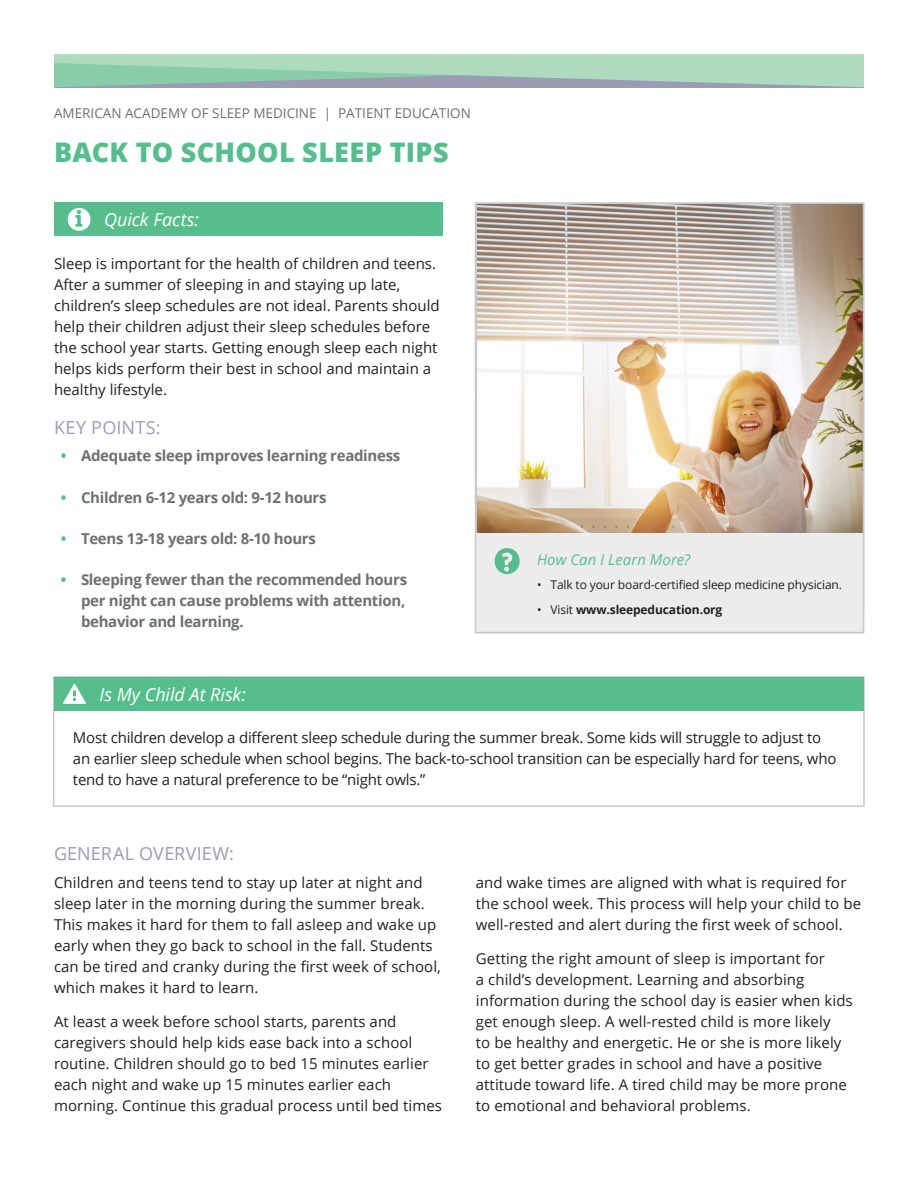
<style>
.page{position:relative;width:918px;height:1188px;background:#fff}
.page>*{position:absolute;margin:0;border:0;box-sizing:border-box;transform-origin:0 0}
.t1{font:800 27px "Open Sans";letter-spacing:.01em;color:#56be8c}
.H3_-_Section_title{font:italic 18px "Open Sans";color:#fff}
.H2_-_Span_All{font:18px "Open Sans";letter-spacing:.01em;color:#9a9cb6}
.Body_Copy{font:15px/21px "Open Sans";letter-spacing:.005em;color:#231f20}
.Body_Copy-2{font:15px/21px "Open Sans";letter-spacing:-.015em;color:#231f20}
.t2{font:700 15px/21px "Open Sans";letter-spacing:-.02em;color:#6b7172;text-align:justify}
.Learn_More_-_Header{font:italic 15px "Open Sans";letter-spacing:.005em;color:#56be8c}
.AASM_Information_-_A{font:13.5px "Open Sans";color:#6b7172}
.t3{font:12px "Open Sans";letter-spacing:-.01em;color:#231f20}
.t4{font:700 12px "Open Sans";letter-spacing:-.01em;color:#231f20}
.s1{color:#56be8c}
.s2{font-weight:400}
</style>
<div class="page">
<img style="left:479px;top:206px;width:382px;height:327px">
<div style="left:53px;top:676px;width:812px;height:131px;border:2px solid #c7c8ca"></div>
<div style="left:54px;top:677px;width:809px;height:34px;background:#56be8c"></div>
<svg style="left:63px;top:684px;width:23px;height:20px"></svg>
<div style="left:476px;top:533px;width:388px;height:100px;background:#ececee"></div>
<svg style="left:494px;top:548px;width:26px;height:27px"></svg>
<div style="left:475px;top:202px;width:389px;height:431px;border:2px solid #c7c8ca"></div>
<svg style="left:54px;top:54px;width:810px;height:33px;background:#a3cdb9"></svg>
<div style="left:54px;top:202px;width:388px;height:34px;background:#56be8c"></div>
<svg style="left:67px;top:208px;width:24px;height:23px"></svg>
<p class="AASM_Information_-_A" style="left:54px;top:104px;width:418px">AMERICAN ACADEMY OF SLEEP MEDICINE | PATIENT EDUCATION</p>
<h1 class="t1" style="left:54px;top:132px;width:396px">BACK TO SCHOOL SLEEP TIPS</h1>
<p class="H3_-_Section_title" style="left:104px;top:207px;width:97px">Quick Facts:</p>
<p class="Body_Copy" style="left:54px;top:252px;width:387px">Sleep is important for the health of children and teens.<br>After a summer of sleeping in and staying up late, children’s sleep schedules are not ideal. Parents should help their children adjust their sleep schedules before the school year starts. Getting enough sleep each night helps kids perform their best in school and maintain a healthy lifestyle.</p>
<p class="H2_-_Span_All" style="left:54px;top:415px;width:108px">KEY POINTS:</p>
<p class="t2" style="left:61px;top:445px;width:341px"><span class="s1">•</span> Adequate sleep improves learning readiness</p>
<p class="t2" style="left:61px;top:486px;width:267px"><span class="s1">•</span> Children 6-12 years old: 9-12 hours</p>
<p class="t2" style="left:61px;top:527px;width:257px"><span class="s1">•</span> Teens 13-18 years old: 8-10 hours</p>
<p class="t2" style="left:81px;top:569px;width:328px;text-indent:-20px"><span class="s1">•</span> Sleeping fewer than the recommended hours per night can cause problems with attention, behavior and learning.</p>
<p class="H3_-_Section_title" style="left:99px;top:682px;width:148px">Is My Child At Risk:</p>
<p class="Learn_More_-_Header" style="left:537px;top:549px;width:155px">How Can I Learn More?</p>
<p class="t3" style="left:537px;top:577px;width:307px">• Talk to your board-certified sleep medicine physician.</p>
<p class="t4" style="left:537px;top:601px;width:187px"><span class="s2">• Visit</span> www.sleepeducation.org</p>
<p class="Body_Copy-2" style="left:73px;top:727px;width:765px">Most children develop a different sleep schedule during the summer break. Some kids will struggle to adjust to an earlier sleep schedule when school begins. The back-to-school transition can be especially hard for teens, who tend to have a natural preference to be “night owls.”</p>
<p class="H2_-_Span_All" style="left:54px;top:841px;width:182px">GENERAL OVERVIEW:</p>
<p class="Body_Copy" style="left:54px;top:871px;width:388px">Children and teens tend to stay up later at night and sleep later in the morning during the summer break.<br>This makes it hard for them to fall asleep and wake up early when they go back to school in the fall. Students can be tired and cranky during the first week of school, which makes it hard to learn.</p>
<p class="Body_Copy" style="left:54px;top:1011px;width:390px">At least a week before school starts, parents and caregivers should help kids ease back into a school routine. Children should go to bed 15 minutes earlier each night and wake up 15 minutes earlier each morning. Continue this gradual process until bed times</p>
<p class="Body_Copy" style="left:476px;top:871px;width:387px">and wake times are aligned with what is required for the school week. This process will help your child to be well-rested and alert during the first week of school.</p>
<p class="Body_Copy" style="left:476px;top:948px;width:378px">Getting the right amount of sleep is important for<br>a child’s development. Learning and absorbing information during the school day is easier when kids get enough sleep. A well-rested child is more likely<br>to be healthy and energetic. He or she is more likely to get better grades in school and have a positive attitude toward life. A tired child may be more prone to emotional and behavioral problems.</p>
</div>
